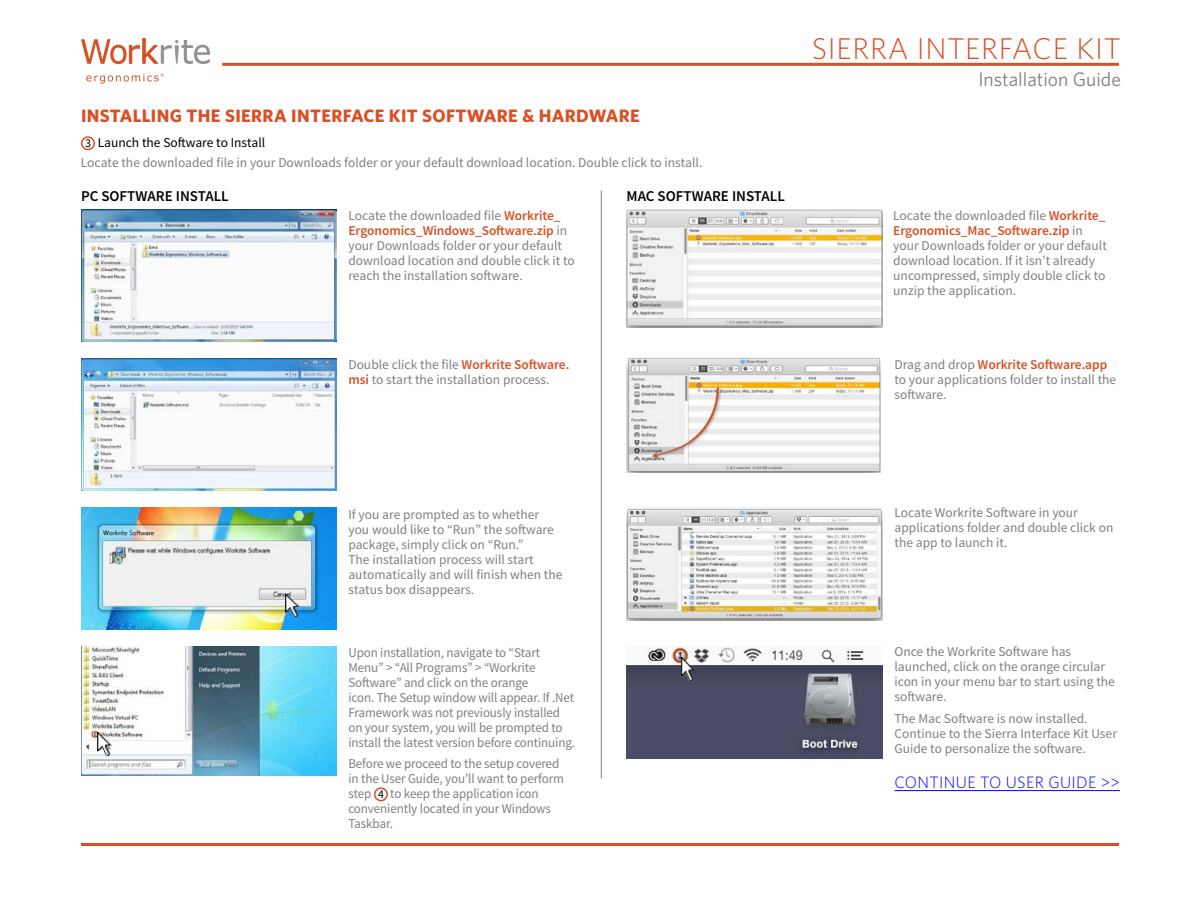
<style>
.page{position:relative;width:1200px;height:900px;background:#fff}
.page>*{position:absolute;margin:0;border:0;box-sizing:border-box;transform-origin:0 0}
.t1{font:300 30px "Whitney";letter-spacing:.025em;color:#d95026}
.t2{font:19.5px "Whitney";color:#807f83}
.t3{font:700 18px "Whitney";letter-spacing:.02em;color:#d95026}
.t4{font:300 16.5px "Whitney";letter-spacing:.02em;color:#00f}
.t5{font:600 15px "Source Sans Pro";color:#000}
.t6{font:13.5px/15px "Source Sans Pro";color:#807f83}
.s1{font-size:12px;color:#000}
.s2{color:#000}
.s3{font-weight:600;color:#d95026}
</style>
<div class="page">
<hr style="left:222px;top:63px;width:897px;height:3px;background:#d95026">
<hr style="left:81px;top:843px;width:1038px;height:3px;background:#d95026">
<svg style="left:81px;top:38px;width:129px;height:26px"></svg>
<svg style="left:86px;top:74px;width:78px;height:10px"></svg>
<div style="left:81px;top:136px;width:14px;height:14px;border:2px solid #d95026;border-radius:50%"></div>
<hr style="left:894px;top:790px;width:226px;height:1px;background:#00f">
<hr style="left:601px;top:190px;width:1px;height:588px;background:#807f83">
<div style="left:374px;top:787px;width:14px;height:14px;border:2px solid #d95026;border-radius:50%"></div>
<img style="left:627px;top:646px;width:255px;height:112px">
<img style="left:627px;top:357px;width:253px;height:116px">
<img style="left:627px;top:508px;width:255px;height:112px">
<img style="left:627px;top:210px;width:255px;height:118px">
<img style="left:81px;top:210px;width:255px;height:132px">
<img style="left:81px;top:358px;width:256px;height:133px">
<img style="left:81px;top:507px;width:255px;height:123px">
<img style="left:81px;top:646px;width:255px;height:129px">
<img style="left:286px;top:594px;width:14px;height:23px">
<img style="left:681px;top:658px;width:14px;height:22px">
<img style="left:97px;top:733px;width:14px;height:22px">
<h3 class="t3" style="left:81px;top:105px;width:560px">INSTALLING THE SIERRA INTERFACE KIT SOFTWARE &amp; HARDWARE</h3>
<p class="t6" style="left:81px;top:133px;width:623px;line-height:19.5px;text-indent:4px"><span class="s1">3</span> <span class="s2">Launch the Software to Install<br></span>Locate the downloaded file in your Downloads folder or your default download location. Double click to install.</p>
<p class="t5" style="left:81px;top:186px;width:149px">PC SOFTWARE INSTALL</p>
<p class="t6" style="left:348px;top:208px;width:228px">Locate the downloaded file <span class="s3">Workrite_ Ergonomics_Windows_Software.zip</span> in your Downloads folder or your default download location and double click it to reach the installation software.</p>
<p class="t6" style="left:348px;top:357px;width:222px">Double click the file <span class="s3">Workrite Software. msi</span> to start the installation process.</p>
<p class="t5" style="left:627px;top:186px;width:160px">MAC SOFTWARE INSTALL</p>
<h1 class="t1" style="left:812px;top:31px;width:311px">SIERRA INTERFACE KIT</h1>
<h2 class="t2" style="left:978px;top:68px;width:144px">Installation Guide</h2>
<p class="t6" style="left:893px;top:208px;width:215px">Locate the downloaded file <span class="s3">Workrite_ Ergonomics_Mac_Software.zip</span> in your Downloads folder or your default download location. If it isn’t already uncompressed, simply double click to unzip the application.</p>
<p class="t6" style="left:894px;top:357px;width:223px">Drag and drop <span class="s3">Workrite Software.app </span>to your applications folder to install the software.</p>
<p class="t6" style="left:348px;top:507px;width:216px">If you are prompted as to whether you would like to “Run” the software package, simply click on “Run.”<br>The installation process will start automatically and will finish when the status box disappears.</p>
<p class="t6" style="left:348px;top:645px;width:228px">Upon installation, navigate to “Start Menu” &gt; “All Programs” &gt; “Workrite Software” and click on the orange<br>icon. The Setup window will appear. If .Net Framework was not previously installed on your system, you will be prompted to install the latest version before continuing.</p>
<p class="t6" style="left:348px;top:757px;width:217px">Before we proceed to the setup covered in the User Guide, you’ll want to perform step <span class="s1">4</span> to keep the application icon conveniently located in your Windows<br>Taskbar.</p>
<p class="t6" style="left:894px;top:505px;width:220px">Locate Workrite Software in your applications folder and double click on the app to launch it.</p>
<p class="t6" style="left:894px;top:645px;width:222px">Once the Workrite Software has launched, click on the orange circular icon in your menu bar to start using the software.</p>
<p class="t6" style="left:894px;top:711px;width:224px">The Mac Software is now installed.<br>Continue to the Sierra Interface Kit User<br>Guide to personalize the software.</p>
<p class="t4" style="left:894px;top:773px;width:227px">CONTINUE TO USER GUIDE &gt;&gt;</p>
</div>
